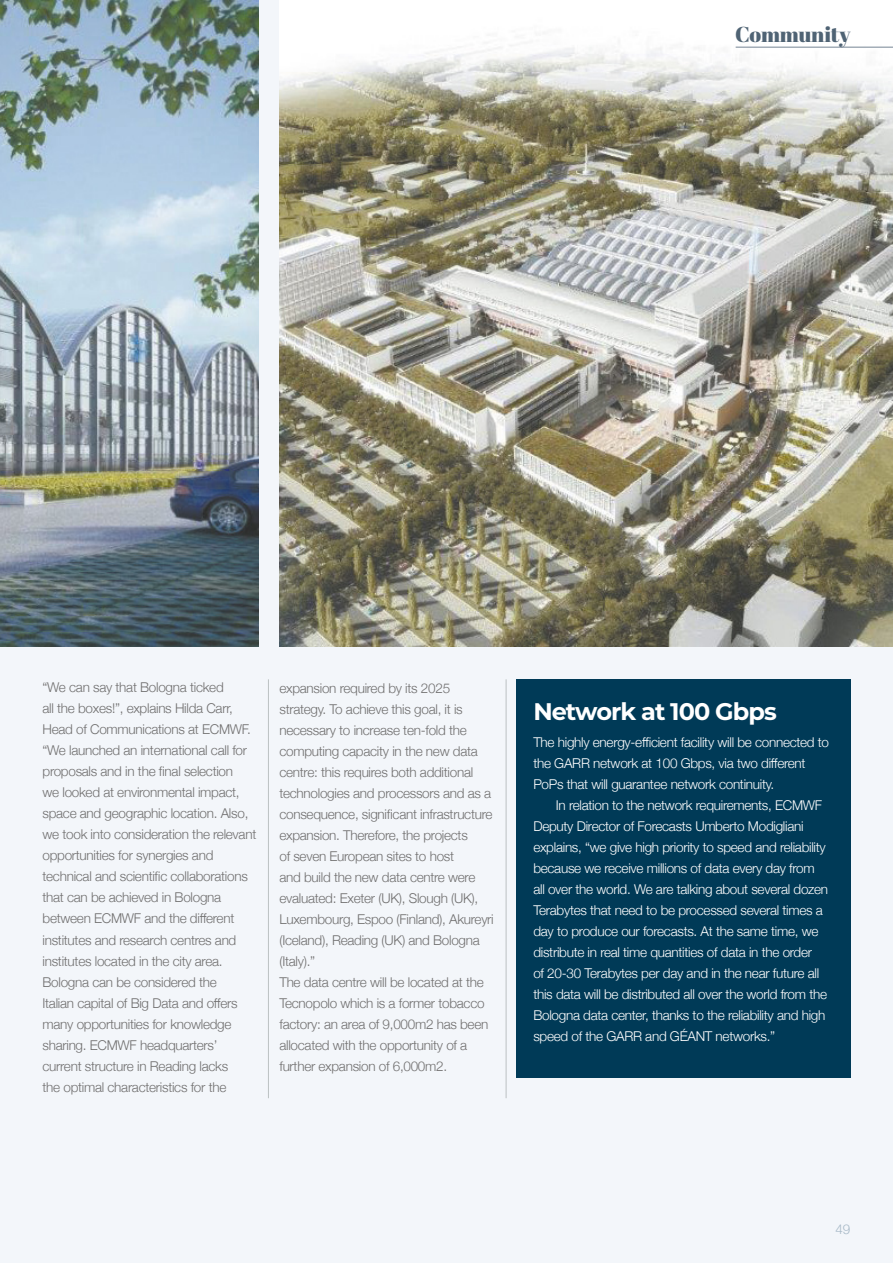
<style>
.page{position:relative;width:893px;height:1263px;background:#f3f6fa}
.page>*{position:absolute;margin:0;border:0;box-sizing:border-box;transform-origin:0 0}
.t1{font:700 24px "Montserrat";letter-spacing:-.04em;color:#fff}
.t2{font:21.6px "Abril Fatface";letter-spacing:-.01em;color:#4f6374}
.t3{font:300 13.5px/21px "Helvetica Neue";letter-spacing:-.02em;color:#706f6f}
.t4{font:300 13.5px/21px "Helvetica Neue";letter-spacing:-.02em;color:#fff}
.t5{font:300 13.5px "Helvetica Neue";color:#a6b8c6}
</style>
<div class="page">
<img style="left:279px;top:0;width:614px;height:646px">
<img style="left:0;top:0;width:258px;height:646px">
<hr style="left:268px;top:679px;width:1px;height:419px;background:#bbc1c2">
<hr style="left:506px;top:679px;width:1px;height:419px;background:#bbc1c2">
<div style="left:516px;top:679px;width:334px;height:399px;background:#003a57"></div>
<hr style="left:736px;top:47px;width:157px;height:1px;background:#758494">
<h2 class="t2" style="left:735px;top:19px;width:117px">Community</h2>
<p class="t3" style="left:43px;top:676px;width:215px">“We can say that Bologna ticked<br>all the boxes!”, explains Hilda Carr, Head of Communications at ECMWF. “We launched an international call for proposals and in the final selection<br>we looked at environmental impact, space and geographic location. Also, we took into consideration the relevant opportunities for synergies and technical and scientific collaborations that can be achieved in Bologna between ECMWF and the different institutes and research centres and institutes located in the city area.<br>Bologna can be considered the<br>Italian capital of Big Data and offers many opportunities for knowledge sharing. ECMWF headquarters’ current structure in Reading lacks<br>the optimal characteristics for the</p>
<p class="t3" style="left:279px;top:676px;width:216px">expansion required by its 2025 strategy. To achieve this goal, it is necessary to increase ten-fold the computing capacity in the new data centre: this requires both additional technologies and processors and as a consequence, significant infrastructure expansion. Therefore, the projects<br>of seven European sites to host<br>and build the new data centre were evaluated: Exeter (UK), Slough (UK), Luxembourg, Espoo (Finland), Akureyri (Iceland), Reading (UK) and Bologna (Italy).”<br>The data centre will be located at the Tecnopolo which is a former tobacco factory: an area of 9,000m2 has been allocated with the opportunity of a further expansion of 6,000m2.</p>
<h1 class="t1" style="left:533px;top:694px;width:245px">Network at 100 Gbps</h1>
<p class="t4" style="left:533px;top:730px;width:297px">The highly energy-efficient facility will be connected to the GARR network at 100 Gbps, via two different<br>PoPs that will guarantee network continuity.</p>
<p class="t4" style="left:533px;top:793px;width:296px;text-indent:23px">In relation to the network requirements, ECMWF Deputy Director of Forecasts Umberto Modigliani explains, “we give high priority to speed and reliability because we receive millions of data every day from all over the world. We are talking about several dozen Terabytes that need to be processed several times a day to produce our forecasts. At the same time, we distribute in real time quantities of data in the order<br>of 20-30 Terabytes per day and in the near future all this data will be distributed all over the world from the Bologna data center, thanks to the reliability and high speed of the GARR and GÉANT networks.”</p>
<p class="t5" style="left:836px;top:1218px;width:16px">49</p>
</div>
